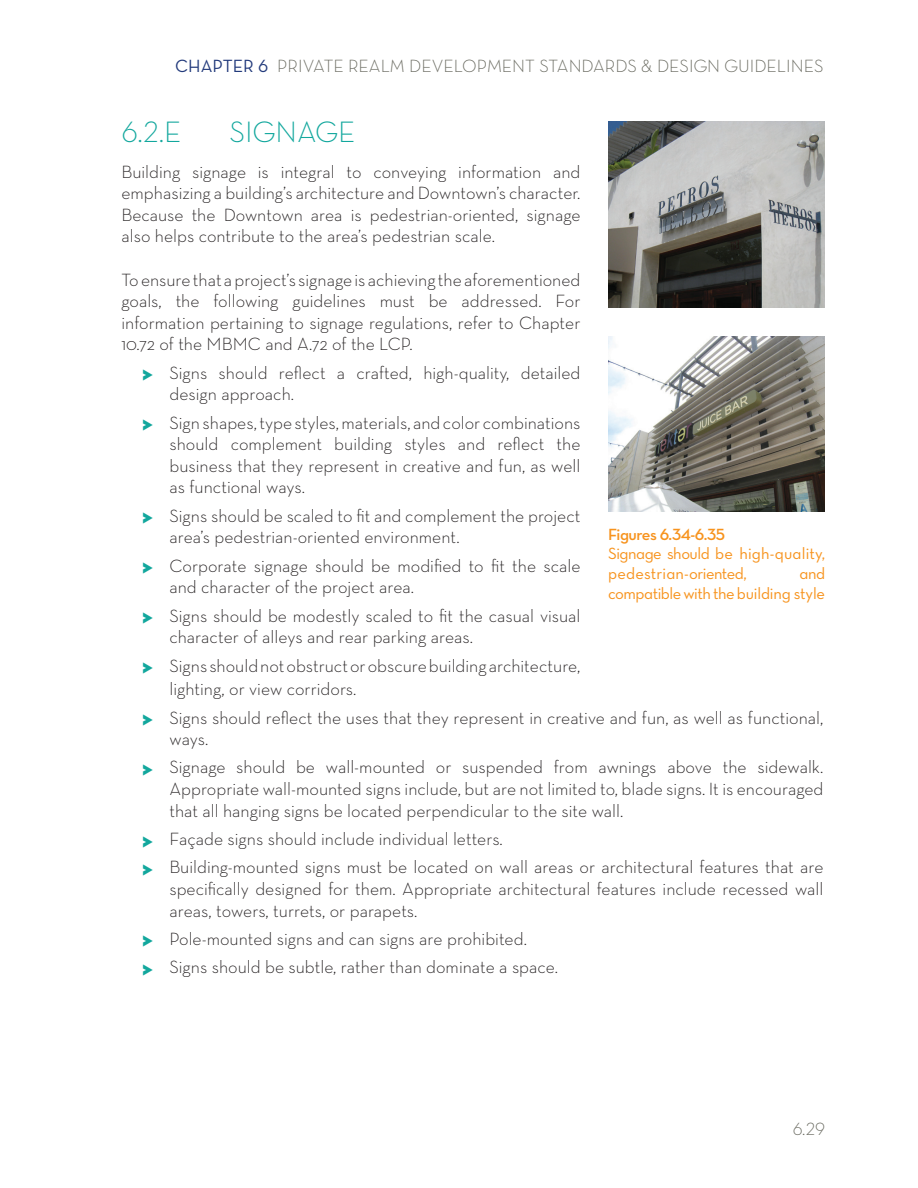
<style>
.page{position:relative;width:918px;height:1188px;background:#fff}
.page>*{position:absolute;margin:0;border:0;box-sizing:border-box;transform-origin:0 0}
.t1{font:30px "Neutra Text Light Alt";color:#12a79d}
.t2{font:300 18px/21.6px "Neutra Text";color:#231f20}
.t3{font:18px "Neutra Text Light Alt";color:#66675d}
.t4{font:16.5px/19.8px "Neutra Text Book Alt";color:#f7931d}
.t5{font:16.5px/19.8px "Neutra Text Book Alt";letter-spacing:-.03em;color:#f7931d;text-align:right}
.t6{font:16.5px "Neutra Text Demi Alt";letter-spacing:-.03em;color:#f7931d}
.s1{font-family:"Neutra Text Book Alt";color:#233b7c}
.s2{font-family:"Neutra Disp Titling";font-weight:400;font-size:25.5px;color:#12a79d}
</style>
<div class="page">
<img style="left:608px;top:122px;width:217px;height:186px">
<img style="left:608px;top:336px;width:217px;height:175px">
<p class="t3" style="left:175px;top:55px;width:650px"><span class="s1">CHAPTER 6</span> PRIVATE REALM DEVELOPMENT STANDARDS &amp; DESIGN GUIDELINES</p>
<h1 class="t1" style="left:122px;top:114px;width:61px">6.2.E</h1>
<h1 class="t1" style="left:230px;top:114px;width:127px">SIGNAGE</h1>
<p class="t2" style="left:122px;top:160px;width:461px;text-align:justify">Building signage is integral to conveying information and emphasizing a building’s architecture and Downtown’s character.<br>Because the Downtown area is pedestrian-oriented, signage also helps contribute to the area’s pedestrian scale.</p>
<p class="t2" style="left:122px;top:268px;width:461px;text-align:justify">To ensure that a project’s signage is achieving the aforementioned goals, the following guidelines must be addressed. For information pertaining to signage regulations, refer to Chapter 10.72 of the MBMC and A.72 of the LCP.</p>
<p class="t2" style="left:169px;top:361px;width:413px;text-indent:-27px"><span class="s2">&gt;</span> Signs should reflect a crafted, high-quality, detailed design approach.</p>
<p class="t2" style="left:169px;top:411px;width:413px;text-align:justify;text-indent:-27px"><span class="s2">&gt;</span> Sign shapes, type styles, materials, and color combinations should complement building styles and reflect the business that they represent in creative and fun, as well as functional ways.</p>
<p class="t2" style="left:169px;top:505px;width:413px;text-indent:-27px"><span class="s2">&gt;</span> Signs should be scaled to fit and complement the project area’s pedestrian-oriented environment.</p>
<p class="t2" style="left:169px;top:555px;width:413px;text-indent:-27px"><span class="s2">&gt;</span> Corporate signage should be modified to fit the scale and character of the project area.</p>
<p class="t2" style="left:169px;top:604px;width:413px;text-indent:-27px"><span class="s2">&gt;</span> Signs should be modestly scaled to fit the casual visual character of alleys and rear parking areas.</p>
<p class="t2" style="left:169px;top:654px;width:413px;line-height:23.4px;text-indent:-27px"><span class="s2">&gt;</span> Signs should not obstruct or obscure building architecture, lighting, or view corridors.</p>
<p class="t2" style="left:169px;top:706px;width:656px;text-indent:-27px"><span class="s2">&gt;</span> Signs should reflect the uses that they represent in creative and fun, as well as functional, ways.</p>
<p class="t2" style="left:169px;top:756px;width:656px;text-align:justify;text-indent:-27px"><span class="s2">&gt;</span> Signage should be wall-mounted or suspended from awnings above the sidewalk.<br>Appropriate wall-mounted signs include, but are not limited to, blade signs. It is encouraged that all hanging signs be located perpendicular to the site wall.</p>
<p class="t2" style="left:142px;top:824px;width:683px;line-height:28.3px"><span class="s2">&gt;</span> Façade signs should include individual letters.<br><span class="s2">&gt;</span> Building-mounted signs must be located on wall areas or architectural features that are</p>
<p class="t2" style="left:169px;top:878px;width:656px">specifically designed for them. Appropriate architectural features include recessed wall areas, towers, turrets, or parapets.</p>
<p class="t2" style="left:142px;top:924px;width:417px;line-height:28.3px"><span class="s2">&gt;</span> Pole-mounted signs and can signs are prohibited.<br><span class="s2">&gt;</span> Signs should be subtle, rather than dominate a space.</p>
<p class="t6" style="left:608px;top:524px;width:119px">Figures 6.34-6.35</p>
<p class="t4" style="left:608px;top:544px;width:218px">Signage should be high-quality, pedestrian-oriented,</p>
<p class="t5" style="left:608px;top:563px;width:218px">and<br>compatible with the building style</p>
<p class="t3" style="left:793px;top:1118px;width:34px">6.29</p>
</div>
